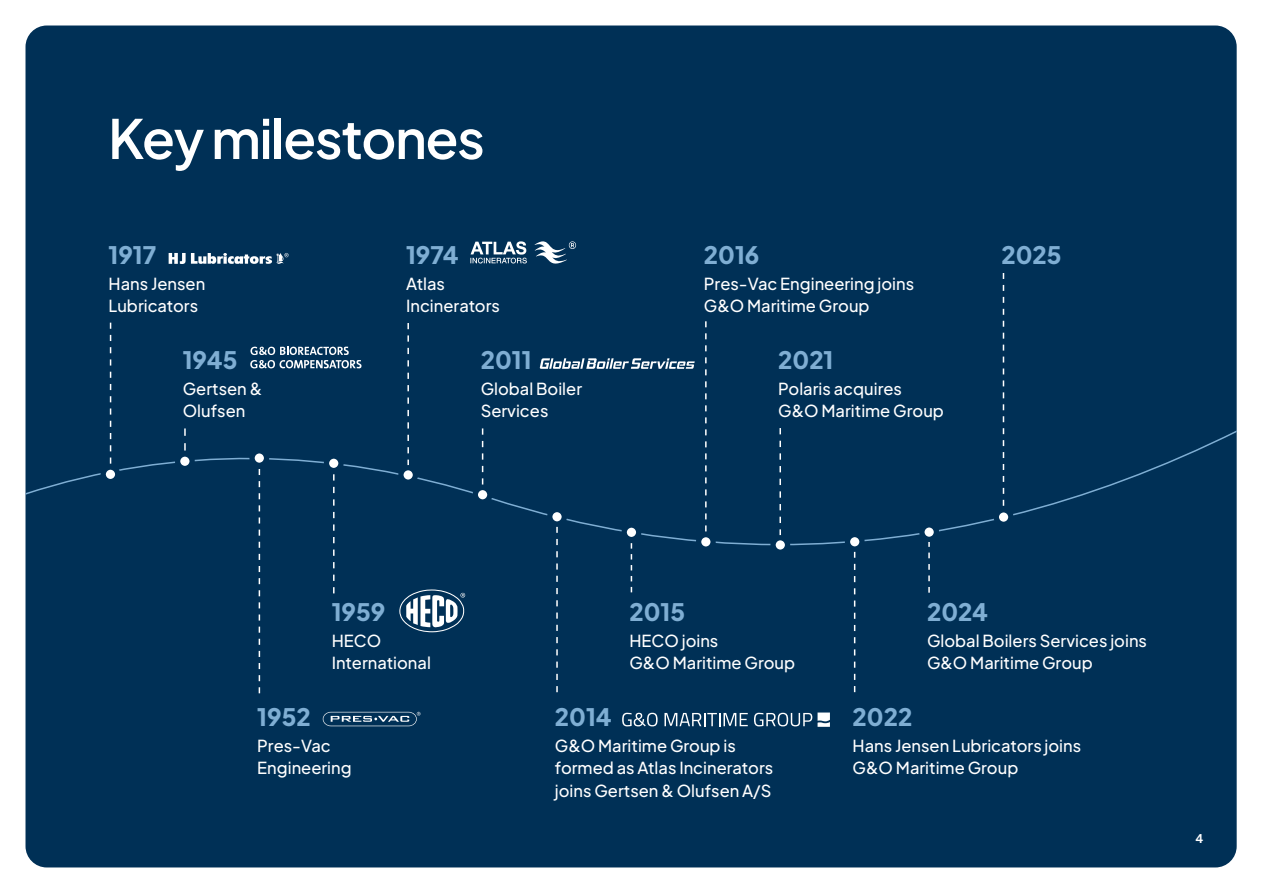
<style>
.page{position:relative;width:1263px;height:893px;background:#fff}
.page>*{position:absolute;margin:0;border:0;box-sizing:border-box;transform-origin:0 0}
.t1{font:600 54px "Plus Jakarta Sans";letter-spacing:-.025em;color:#fff}
.Tidslinje_årstal{font:800 24px "Plus Jakarta Sans";color:#7faed3}
.Tidslinje_brød{font:500 16.5px/22.5px "Plus Jakarta Sans";color:#fff}
.Sidetal{font:700 12px "Plus Jakarta Sans";color:#fff}
</style>
<div class="page">
<div style="left:26px;top:26px;width:1211px;height:841px;background:#003056;border-radius:21px"></div>
<svg style="left:26px;top:428px;width:1211px;height:439px"></svg>
<svg style="left:110px;top:323px;width:1px;height:141px"></svg>
<svg style="left:407px;top:323px;width:2px;height:142px"></svg>
<svg style="left:705px;top:321px;width:2px;height:210px"></svg>
<svg style="left:184px;top:428px;width:2px;height:22px"></svg>
<svg style="left:482px;top:428px;width:1px;height:57px"></svg>
<svg style="left:779px;top:428px;width:2px;height:107px"></svg>
<svg style="left:333px;top:474px;width:2px;height:119px"></svg>
<svg style="left:631px;top:543px;width:1px;height:49px"></svg>
<svg style="left:928px;top:542px;width:2px;height:51px"></svg>
<svg style="left:259px;top:469px;width:1px;height:224px"></svg>
<svg style="left:556px;top:527px;width:2px;height:165px"></svg>
<svg style="left:854px;top:552px;width:1px;height:140px"></svg>
<svg style="left:1003px;top:273px;width:1px;height:233px"></svg>
<div style="left:103px;top:467px;width:15px;height:15px;background:#fff;border-radius:50%"></div>
<div style="left:101px;top:464px;width:19px;height:20px;border:5px solid #003056;border-radius:50%"></div>
<svg style="left:252px;top:451px;width:15px;height:14px"></svg>
<div style="left:249px;top:448px;width:20px;height:20px;border:5px solid #003056;border-radius:50%"></div>
<svg style="left:401px;top:468px;width:14px;height:14px"></svg>
<div style="left:398px;top:465px;width:20px;height:20px;border:5px solid #003056;border-radius:50%"></div>
<svg style="left:550px;top:509px;width:14px;height:15px"></svg>
<div style="left:547px;top:507px;width:20px;height:20px;border:5px solid #003056;border-radius:50%"></div>
<svg style="left:699px;top:535px;width:14px;height:14px"></svg>
<div style="left:696px;top:532px;width:20px;height:20px;border:5px solid #003056;border-radius:50%"></div>
<svg style="left:847px;top:534px;width:15px;height:15px"></svg>
<div style="left:845px;top:532px;width:20px;height:20px;border:5px solid #003056;border-radius:50%"></div>
<svg style="left:178px;top:454px;width:14px;height:14px"></svg>
<div style="left:175px;top:451px;width:20px;height:20px;border:5px solid #003056;border-radius:50%"></div>
<svg style="left:326px;top:456px;width:15px;height:15px"></svg>
<div style="left:324px;top:453px;width:20px;height:20px;border:5px solid #003056;border-radius:50%"></div>
<div style="left:475px;top:487px;width:15px;height:15px;background:#fff;border-radius:50%"></div>
<div style="left:473px;top:485px;width:19px;height:20px;border:5px solid #003056;border-radius:50%"></div>
<svg style="left:624px;top:525px;width:15px;height:15px"></svg>
<div style="left:621px;top:522px;width:20px;height:20px;border:5px solid #003056;border-radius:50%"></div>
<svg style="left:773px;top:538px;width:14px;height:14px"></svg>
<div style="left:770px;top:535px;width:20px;height:20px;border:5px solid #003056;border-radius:50%"></div>
<svg style="left:922px;top:525px;width:14px;height:14px"></svg>
<div style="left:919px;top:522px;width:20px;height:20px;border:5px solid #003056;border-radius:50%"></div>
<div style="left:996px;top:510px;width:15px;height:14px;background:#fff;border-radius:50%"></div>
<div style="left:994px;top:507px;width:19px;height:20px;border:5px solid #003056;border-radius:50%"></div>
<svg style="left:534px;top:241px;width:42px;height:23px"></svg>
<svg style="left:470px;top:241px;width:57px;height:22px"></svg>
<svg style="left:250px;top:346px;width:111px;height:22px"></svg>
<svg style="left:169px;top:253px;width:120px;height:11px"></svg>
<svg style="left:399px;top:589px;width:66px;height:43px"></svg>
<svg style="left:323px;top:712px;width:97px;height:14px"></svg>
<svg style="left:540px;top:358px;width:155px;height:11px"></svg>
<svg style="left:622px;top:713px;width:35px;height:13px"></svg>
<svg style="left:664px;top:713px;width:84px;height:13px"></svg>
<svg style="left:754px;top:712px;width:76px;height:15px"></svg>
<h2 class="t1" style="left:108px;top:95px;width:378px">Key milestones</h2>
<p class="Tidslinje_årstal" style="left:109px;top:235px;width:49px">1917</p>
<p class="Tidslinje_brød" style="left:109px;top:270px;width:98px">Hans Jensen<br>Lubricators</p>
<p class="Tidslinje_årstal" style="left:183px;top:340px;width:56px">1945</p>
<p class="Tidslinje_brød" style="left:183px;top:375px;width:81px">Gertsen &amp;<br>Olufsen</p>
<p class="Tidslinje_årstal" style="left:406px;top:235px;width:54px">1974</p>
<p class="Tidslinje_brød" style="left:406px;top:270px;width:95px">Atlas<br>Incinerators</p>
<p class="Tidslinje_årstal" style="left:481px;top:340px;width:52px">2011</p>
<p class="Tidslinje_brød" style="left:481px;top:375px;width:103px">Global Boiler<br>Services</p>
<p class="Tidslinje_årstal" style="left:704px;top:235px;width:57px">2016</p>
<p class="Tidslinje_brød" style="left:704px;top:270px;width:212px">Pres-Vac Engineering joins<br>G&amp;O Maritime Group</p>
<p class="Tidslinje_årstal" style="left:778px;top:340px;width:57px">2021</p>
<p class="Tidslinje_brød" style="left:778px;top:375px;width:167px">Polaris acquires<br>G&amp;O Maritime Group</p>
<p class="Tidslinje_årstal" style="left:1001px;top:235px;width:62px">2025</p>
<p class="Tidslinje_årstal" style="left:332px;top:592px;width:55px">1959</p>
<p class="Tidslinje_brød" style="left:332px;top:627px;width:101px">HECO<br>International</p>
<p class="Tidslinje_årstal" style="left:257px;top:697px;width:55px">1952</p>
<p class="Tidslinje_brød" style="left:257px;top:732px;width:96px">Pres-Vac<br>Engineering</p>
<p class="Tidslinje_årstal" style="left:629px;top:592px;width:57px">2015</p>
<p class="Tidslinje_brød" style="left:629px;top:627px;width:167px">HECO joins<br>G&amp;O Maritime Group</p>
<p class="Tidslinje_årstal" style="left:555px;top:697px;width:58px">2014</p>
<p class="Tidslinje_brød" style="left:555px;top:732px;width:220px">G&amp;O Maritime Group is formed as Atlas Incinerators joins Gertsen &amp; Olufsen A/S</p>
<p class="Tidslinje_årstal" style="left:927px;top:592px;width:63px">2024</p>
<p class="Tidslinje_brød" style="left:927px;top:627px;width:221px">Global Boilers Services joins<br>G&amp;O Maritime Group</p>
<p class="Tidslinje_årstal" style="left:853px;top:697px;width:61px">2022</p>
<p class="Tidslinje_brød" style="left:853px;top:732px;width:230px">Hans Jensen Lubricators joins<br>G&amp;O Maritime Group</p>
<p class="Sidetal" style="left:1195px;top:829px;width:9px">4</p>
</div>
